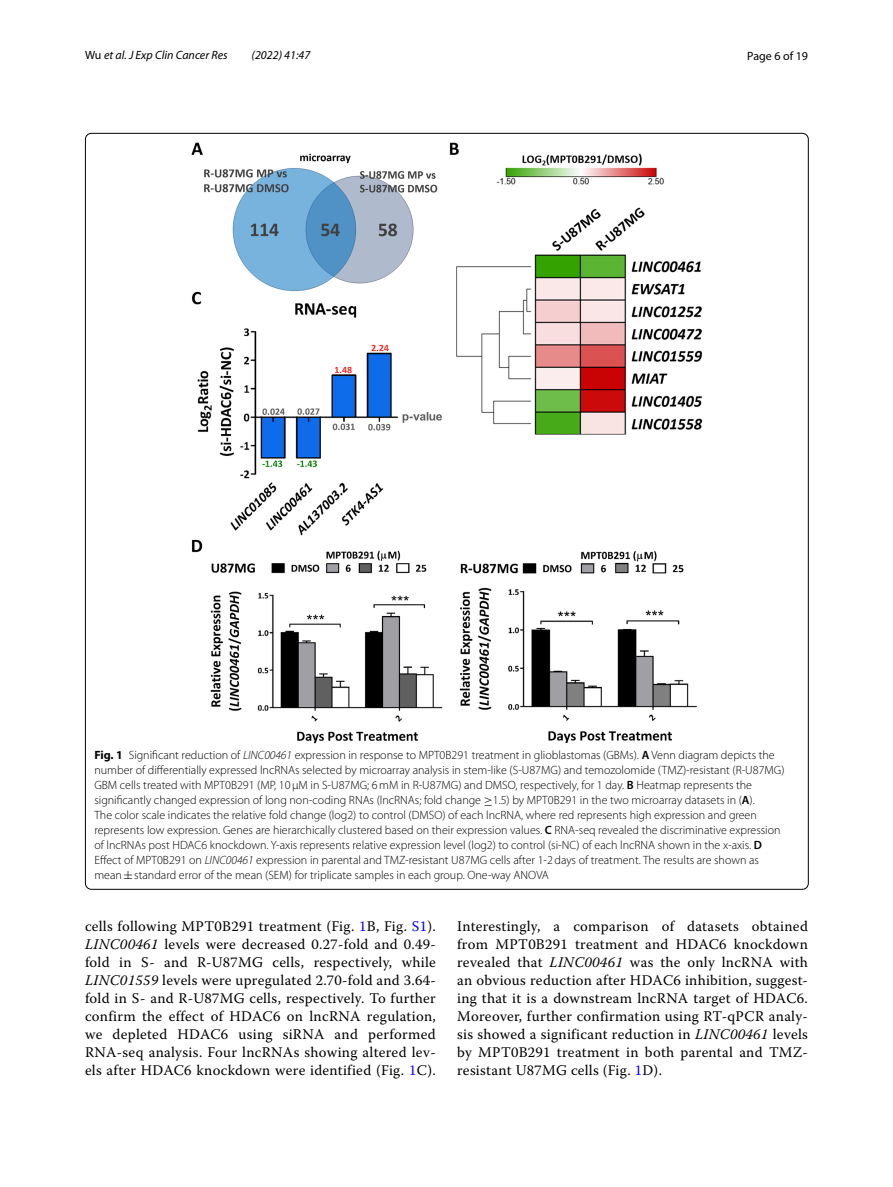
<style>
.page{position:relative;width:893px;height:1187px;background:#fff}
.page>*{position:absolute;margin:0;border:0;box-sizing:border-box;transform-origin:0 0}
.t1{font:14.7px/18px "Warnock Pro";letter-spacing:.02em;color:#000;text-align:justify}
.t2{font:300 12px/15px "Myriad Pro";color:#000}
.t3{font:italic 12px "Myriad Pro";color:#000}
.t4{font:12px "Myriad Pro";color:#000}
.s1{font-style:normal}
.s2{font-weight:700}
.s3{font-style:italic}
.s4{font-weight:600}
.s5{font-family:"MTSY";font-weight:400}
.s6{color:#00f}
</style>
<div class="page">
<img style="left:192px;top:142px;width:510px;height:601px">
<p class="t3" style="left:85px;top:48px;width:144px"><span class="s1">Wu</span> et al. J Exp Clin Cancer Res</p>
<p class="t3" style="left:252px;top:48px;width:60px">(2022) 41:47</p>
<p class="t4" style="left:747px;top:48px;width:62px">Page 6 of 19</p>
<p class="t2" style="left:94px;top:747px;width:692px"><span class="s2">Fig. 1</span> Significant reduction of <span class="s3">LINC00461</span> expression in response to MPT0B291 treatment in glioblastomas (GBMs). <span class="s4">A</span> Venn diagram depicts the number of differentially expressed lncRNAs selected by microarray analysis in stem-like (S-U87MG) and temozolomide (TMZ)-resistant (R-U87MG)<br>GBM cells treated with MPT0B291 (MP, 10μM in S-U87MG; 6mM in R-U87MG) and DMSO, respectively, for 1 day. <span class="s4">B</span> Heatmap represents the significantly changed expression of long non-coding RNAs (lncRNAs; fold change <span class="s5">≥</span>1.5) by MPT0B291 in the two microarray datasets in (<span class="s4">A</span>).<br>The color scale indicates the relative fold change (log2) to control (DMSO) of each lncRNA, where red represents high expression and green represents low expression. Genes are hierarchically clustered based on their expression values. <span class="s4">C</span> RNA-seq revealed the discriminative expression of lncRNAs post HDAC6 knockdown. Y-axis represents relative expression level (log2) to control (si-NC) of each lncRNA shown in the x-axis. <span class="s4">D </span>Effect of MPT0B291 on <span class="s3">LINC00461</span> expression in parental and TMZ-resistant U87MG cells after 1-2days of treatment. The results are shown as mean<span class="s5">±</span>standard error of the mean (SEM) for triplicate samples in each group. One-way ANOVA</p>
<p class="t1" style="left:85px;top:916px;width:352px">cells following MPT0B291 treatment (Fig. <span class="s6">1</span>B, Fig. <span class="s6">S1</span>).<br><span class="s3">LINC00461</span> levels were decreased 0.27-fold and 0.49- fold in S- and R-U87MG cells, respectively, while <span class="s3">LINC01559</span> levels were upregulated 2.70-fold and 3.64- fold in S- and R-U87MG cells, respectively. To further confirm the effect of HDAC6 on lncRNA regulation, we depleted HDAC6 using siRNA and performed RNA-seq analysis. Four lncRNAs showing altered lev&shy;els after HDAC6 knockdown were identified (Fig. <span class="s6">1</span>C).</p>
<p class="t1" style="left:457px;top:916px;width:352px">Interestingly, a comparison of datasets obtained from MPT0B291 treatment and HDAC6 knockdown revealed that <span class="s3">LINC00461</span> was the only lncRNA with an obvious reduction after HDAC6 inhibition, suggest&shy;ing that it is a downstream lncRNA target of HDAC6.<br>Moreover, further confirmation using RT-qPCR analy&shy;sis showed a significant reduction in <span class="s3">LINC00461</span> levels by MPT0B291 treatment in both parental and TMZ&shy;resistant U87MG cells (Fig. <span class="s6">1</span>D).</p>
</div>
